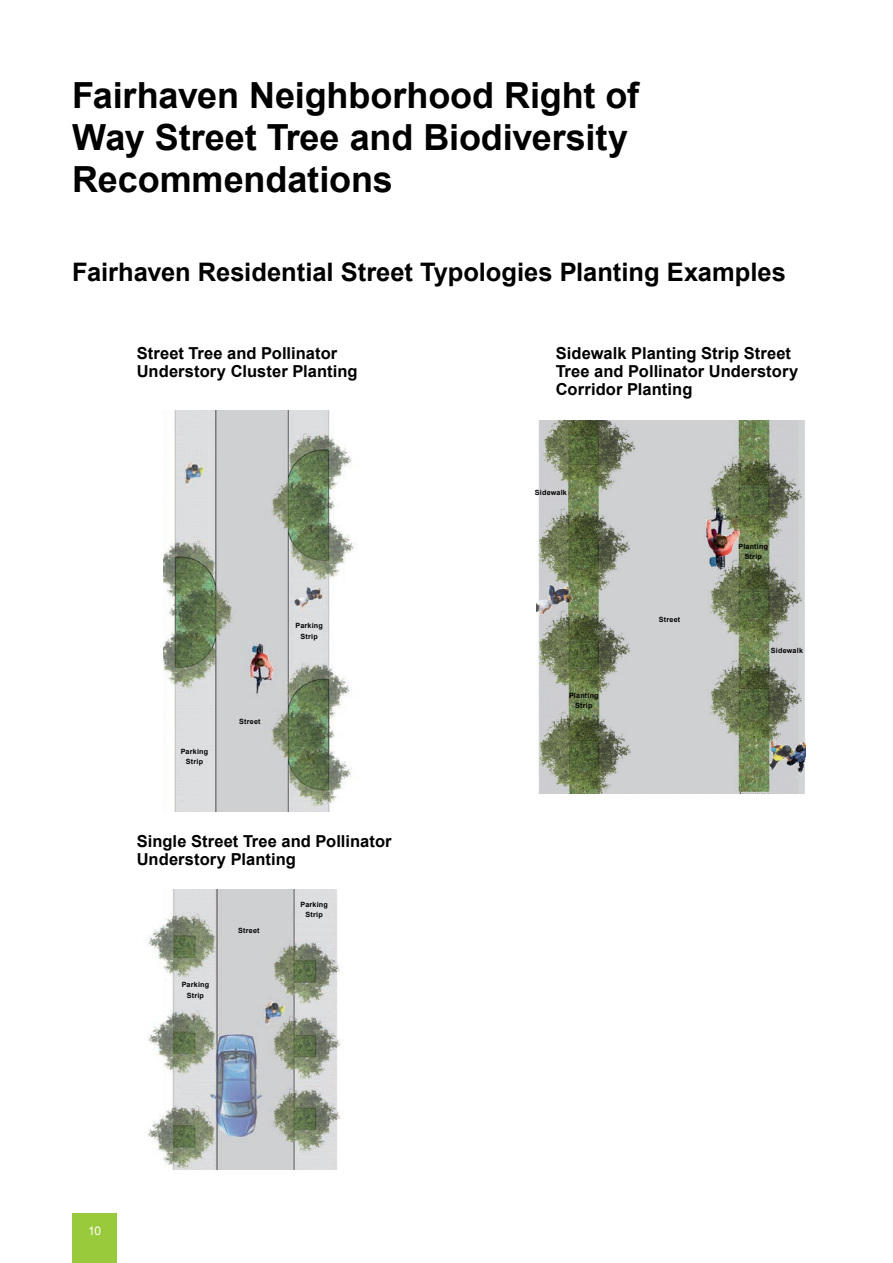
<style>
.page{position:relative;width:893px;height:1263px;background:#fff}
.page>*{position:absolute;margin:0;border:0;box-sizing:border-box;transform-origin:0 0}
.t1{font:700 36px/42px "Arial";letter-spacing:-.005em;color:#010101}
.t2{font:700 25.5px "Arial";color:#010101}
.t3{font:700 16.5px/18px "Arial";letter-spacing:.005em;color:#000}
.t4{font:12px "Arial";color:#fff}
.t5{font:700 7.2px/10.8px "Arial";letter-spacing:.025em;color:#000;text-align:center}
</style>
<div class="page">
<div style="left:72px;top:1213px;width:45px;height:50px;background:#99ca3b"></div>
<img style="left:536px;top:420px;width:270px;height:374px">
<img style="left:147px;top:889px;width:195px;height:281px">
<img style="left:164px;top:410px;width:191px;height:402px">
<h1 class="t1" style="left:72px;top:76px;width:568px">Fairhaven Neighborhood Right of<br>Way Street Tree and Biodiversity<br>Recommendations</h1>
<h2 class="t2" style="left:72px;top:256px;width:715px">Fairhaven Residential Street Typologies Planting Examples</h2>
<p class="t3" style="left:137px;top:345px;width:222px">Street Tree and Pollinator<br>Understory Cluster Planting</p>
<p class="t5" style="left:181px;top:746px;width:29px">Parking<br>Strip</p>
<p class="t5" style="left:239px;top:716px;width:23px">Street</p>
<p class="t5" style="left:295px;top:620px;width:29px">Parking<br>Strip</p>
<p class="t3" style="left:137px;top:833px;width:256px">Single Street Tree and Pollinator<br>Understory Planting</p>
<p class="t5" style="left:182px;top:979px;width:29px">Parking<br>Strip</p>
<p class="t5" style="left:238px;top:925px;width:23px">Street</p>
<p class="t5" style="left:300px;top:899px;width:29px">Parking<br>Strip</p>
<p class="t4" style="left:88px;top:1222px;width:15px">10</p>
<p class="t3" style="left:556px;top:345px;width:244px">Sidewalk Planting Strip Street<br>Tree and Pollinator Understory<br>Corridor Planting</p>
<p class="t5" style="left:535px;top:487px;width:34px">Sidewalk</p>
<p class="t5" style="left:569px;top:690px;width:31px;line-height:10.2px">Planting<br>Strip</p>
<p class="t5" style="left:659px;top:614px;width:23px">Street</p>
<p class="t5" style="left:738px;top:541px;width:31px;line-height:10.2px">Planting<br>Strip</p>
<p class="t5" style="left:771px;top:646px;width:34px">Sidewalk</p>
</div>
